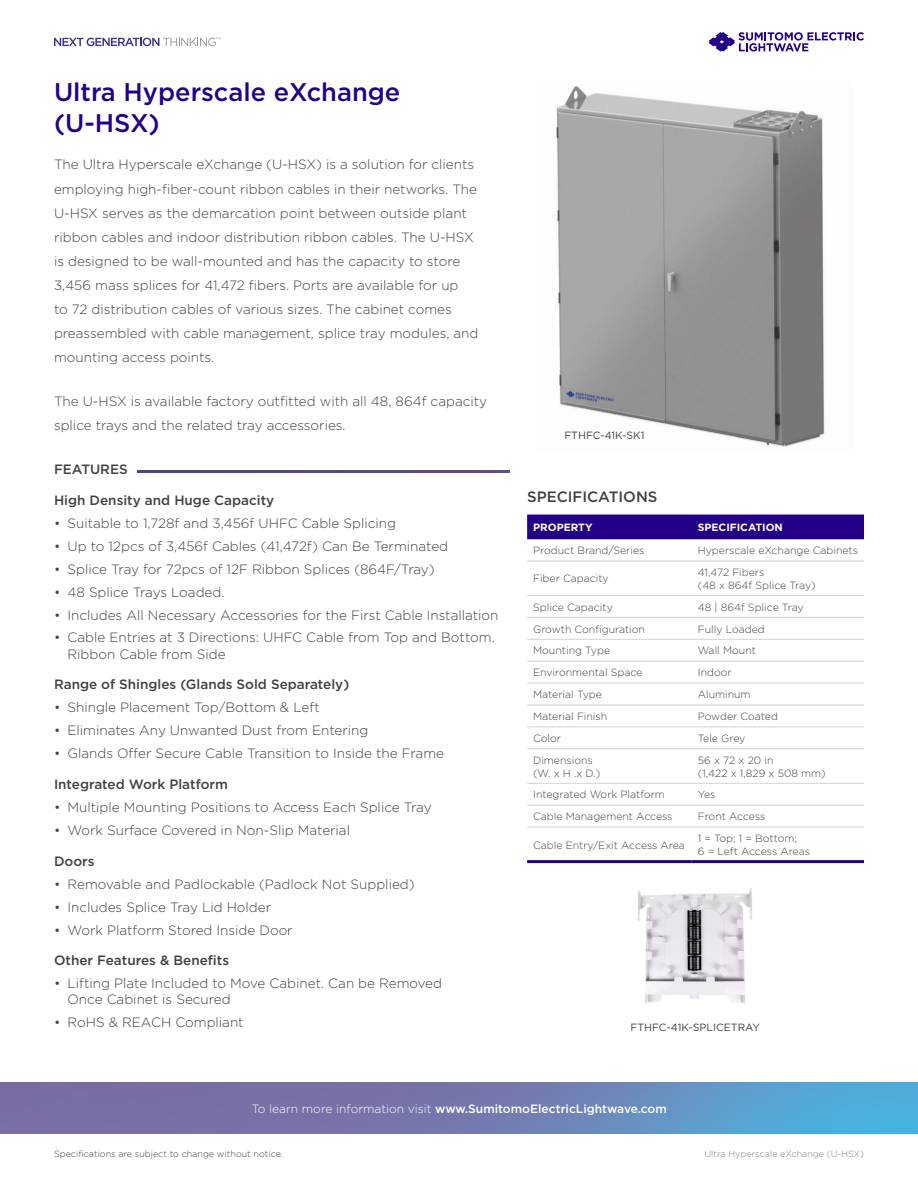
<style>
.page{position:relative;width:918px;height:1188px;background:#fff}
.page>*{position:absolute;margin:0;border:0;box-sizing:border-box;transform-origin:0 0}
.t1{font:500 25.5px/30.6px "Gotham";color:#240089}
.t2{font:500 15px "Gotham";color:#414042}
.t3{font:300 13.5px/24px "Gotham";color:#414042}
.t4{font:500 13.5px "Gotham";color:#414042}
.t5{font:500 12px "Gotham";color:#fff}
.t6{font:300 10.5px/12.6px "Gotham";color:#414042}
.t7{font:10.5px "Gotham";color:#414042}
.t8{font:700 10.5px "Gotham";color:#fff}
.t9{font:300 9px "Gotham";color:#414042}
.t10{font:300 9px "Gotham";color:#808285}
.s1{font-weight:300}
</style>
<div class="page">
<hr style="left:138px;top:470px;width:371px;height:2px;background:#58458d">
<img style="left:556px;top:86px;width:269px;height:361px">
<div style="left:527px;top:515px;width:337px;height:24px;background:#240089"></div>
<hr style="left:527px;top:860px;width:165px;height:3px;background:#240089">
<hr style="left:692px;top:860px;width:172px;height:3px;background:#240089">
<hr style="left:527px;top:561px;width:165px;height:1px;background:#d1d3d4">
<hr style="left:692px;top:561px;width:172px;height:1px;background:#d1d3d4">
<hr style="left:527px;top:595px;width:165px;height:1px;background:#d1d3d4">
<hr style="left:692px;top:595px;width:172px;height:1px;background:#d1d3d4">
<hr style="left:527px;top:617px;width:165px;height:1px;background:#d1d3d4">
<hr style="left:692px;top:617px;width:172px;height:1px;background:#d1d3d4">
<hr style="left:527px;top:639px;width:165px;height:1px;background:#d1d3d4">
<hr style="left:692px;top:639px;width:172px;height:1px;background:#d1d3d4">
<hr style="left:527px;top:661px;width:165px;height:1px;background:#d1d3d4">
<hr style="left:692px;top:661px;width:172px;height:1px;background:#d1d3d4">
<hr style="left:527px;top:683px;width:165px;height:1px;background:#d1d3d4">
<hr style="left:692px;top:683px;width:172px;height:1px;background:#d1d3d4">
<hr style="left:527px;top:705px;width:165px;height:1px;background:#d1d3d4">
<hr style="left:692px;top:705px;width:172px;height:1px;background:#d1d3d4">
<hr style="left:527px;top:727px;width:165px;height:1px;background:#d1d3d4">
<hr style="left:692px;top:727px;width:172px;height:1px;background:#d1d3d4">
<hr style="left:527px;top:749px;width:165px;height:1px;background:#d1d3d4">
<hr style="left:692px;top:749px;width:172px;height:1px;background:#d1d3d4">
<hr style="left:527px;top:783px;width:165px;height:1px;background:#d1d3d4">
<hr style="left:692px;top:783px;width:172px;height:1px;background:#d1d3d4">
<hr style="left:527px;top:805px;width:165px;height:1px;background:#d1d3d4">
<hr style="left:692px;top:805px;width:172px;height:1px;background:#d1d3d4">
<hr style="left:527px;top:827px;width:165px;height:1px;background:#d1d3d4">
<hr style="left:692px;top:827px;width:172px;height:1px;background:#d1d3d4">
<img style="left:637px;top:888px;width:116px;height:116px">
<svg style="left:0;top:1082px;width:918px;height:52px;background:#6c83b6"></svg>
<svg style="left:708px;top:32px;width:156px;height:20px"></svg>
<svg style="left:54px;top:37px;width:166px;height:9px"></svg>
<h1 class="t1" style="left:54px;top:77px;width:348px">Ultra Hyperscale eXchange (U-HSX)</h1>
<p class="t3" style="left:54px;top:152px;width:426px">The Ultra Hyperscale eXchange (U-HSX) is a solution for clients employing high-fiber-count ribbon cables in their networks. The U-HSX serves as the demarcation point between outside plant ribbon cables and indoor distribution ribbon cables. The U-HSX is designed to be wall-mounted and has the capacity to store 3,456 mass splices for 41,472 fibers. Ports are available for up<br>to 72 distribution cables of various sizes. The cabinet comes preassembled with cable management, splice tray modules, and mounting access points.</p>
<p class="t3" style="left:54px;top:389px;width:435px">The U-HSX is available factory outfitted with all 48, 864f capacity splice trays and the related tray accessories.</p>
<p class="t4" style="left:54px;top:460px;width:75px">FEATURES</p>
<p class="t4" style="left:54px;top:491px;width:222px">High Density and Huge Capacity</p>
<p class="t3" style="left:54px;top:511px;width:344px">• Suitable to 1,728f and 3,456f UHFC Cable Splicing</p>
<p class="t3" style="left:54px;top:534px;width:396px">• Up to 12pcs of 3,456f Cables (41,472f) Can Be Terminated</p>
<p class="t3" style="left:54px;top:556px;width:382px">• Splice Tray for 72pcs of 12F Ribbon Splices (864F/Tray)</p>
<p class="t3" style="left:54px;top:579px;width:172px">• 48 Splice Trays Loaded.</p>
<p class="t3" style="left:54px;top:602px;width:446px">• Includes All Necessary Accessories for the First Cable Installation</p>
<p class="t3" style="left:68px;top:629px;width:429px;line-height:16.2px;text-indent:-14px">• Cable Entries at 3 Directions: UHFC Cable from Top and Bottom.<br>Ribbon Cable from Side</p>
<p class="t4" style="left:54px;top:676px;width:297px">Range of Shingles (Glands Sold Separately)</p>
<p class="t3" style="left:54px;top:695px;width:267px">• Shingle Placement Top/Bottom &amp; Left</p>
<p class="t3" style="left:54px;top:718px;width:316px">• Eliminates Any Unwanted Dust from Entering</p>
<p class="t3" style="left:54px;top:741px;width:392px">• Glands Offer Secure Cable Transition to Inside the Frame</p>
<p class="t4" style="left:54px;top:775px;width:175px">Integrated Work Platform</p>
<p class="t3" style="left:54px;top:795px;width:379px">• Multiple Mounting Positions to Access Each Splice Tray</p>
<p class="t3" style="left:54px;top:818px;width:298px">• Work Surface Covered in Non-Slip Material</p>
<p class="t4" style="left:54px;top:852px;width:42px">Doors</p>
<p class="t3" style="left:54px;top:872px;width:362px">• Removable and Padlockable (Padlock Not Supplied)</p>
<p class="t3" style="left:54px;top:894px;width:219px">• Includes Splice Tray Lid Holder</p>
<p class="t3" style="left:54px;top:917px;width:240px">• Work Platform Stored Inside Door</p>
<p class="t4" style="left:54px;top:952px;width:177px">Other Features &amp; Benefits</p>
<p class="t3" style="left:68px;top:975px;width:376px;line-height:16.2px;text-indent:-14px">• Lifting Plate Included to Move Cabinet. Can be Removed<br>Once Cabinet is Secured</p>
<p class="t3" style="left:54px;top:1010px;width:191px">• RoHS &amp; REACH Compliant</p>
<p class="t7" style="left:564px;top:429px;width:82px">FTHFC-41K-SK1</p>
<p class="t2" style="left:527px;top:487px;width:132px">SPECIFICATIONS</p>
<p class="t8" style="left:533px;top:520px;width:61px">PROPERTY</p>
<p class="t8" style="left:698px;top:520px;width:87px">SPECIFICATION</p>
<p class="t6" style="left:533px;top:544px;width:113px">Product Brand/Series</p>
<p class="t6" style="left:698px;top:544px;width:162px">Hyperscale eXchange Cabinets</p>
<p class="t6" style="left:533px;top:572px;width:77px">Fiber Capacity</p>
<p class="t6" style="left:698px;top:566px;width:119px">41,472 Fibers<br>(48 x 864f Splice Tray)</p>
<p class="t6" style="left:533px;top:600px;width:81px">Splice Capacity</p>
<p class="t6" style="left:698px;top:600px;width:107px">48 | 864f Splice Tray</p>
<p class="t6" style="left:533px;top:622px;width:113px">Growth Configuration</p>
<p class="t6" style="left:698px;top:622px;width:69px">Fully Loaded</p>
<p class="t6" style="left:533px;top:644px;width:79px">Mounting Type</p>
<p class="t6" style="left:698px;top:644px;width:60px">Wall Mount</p>
<p class="t6" style="left:533px;top:666px;width:111px">Environmental Space</p>
<p class="t6" style="left:698px;top:666px;width:35px">Indoor</p>
<p class="t6" style="left:533px;top:688px;width:70px">Material Type</p>
<p class="t6" style="left:698px;top:688px;width:54px">Aluminum</p>
<p class="t6" style="left:533px;top:710px;width:76px">Material Finish</p>
<p class="t6" style="left:698px;top:710px;width:82px">Powder Coated</p>
<p class="t6" style="left:533px;top:732px;width:29px">Color</p>
<p class="t6" style="left:698px;top:732px;width:49px">Tele Grey</p>
<p class="t6" style="left:533px;top:754px;width:69px">Dimensions (W. x H .x D.)</p>
<p class="t6" style="left:698px;top:754px;width:129px">56 x 72 x 20 in<br>(1,422 x 1,829 x 508 mm)</p>
<p class="t6" style="left:533px;top:788px;width:133px">Integrated Work Platform</p>
<p class="t6" style="left:698px;top:788px;width:19px">Yes</p>
<p class="t6" style="left:533px;top:810px;width:141px">Cable Management Access</p>
<p class="t6" style="left:698px;top:810px;width:69px">Front Access</p>
<p class="t6" style="left:533px;top:838px;width:153px">Cable Entry/Exit Access Area</p>
<p class="t6" style="left:698px;top:832px;width:114px">1 = Top; 1 = Bottom;<br>6 = Left Access Areas</p>
<p class="t7" style="left:631px;top:1021px;width:131px">FTHFC-41K-SPLICETRAY</p>
<p class="t5" style="left:252px;top:1101px;width:417px"><span class="s1">To learn more information visit</span> www.SumitomoElectricLightwave.com</p>
<p class="t9" style="left:54px;top:1148px;width:230px">Specifications are subject to change without notice.</p>
<p class="t10" style="left:704px;top:1148px;width:161px">Ultra Hyperscale eXchange (U-HSX)</p>
</div>
